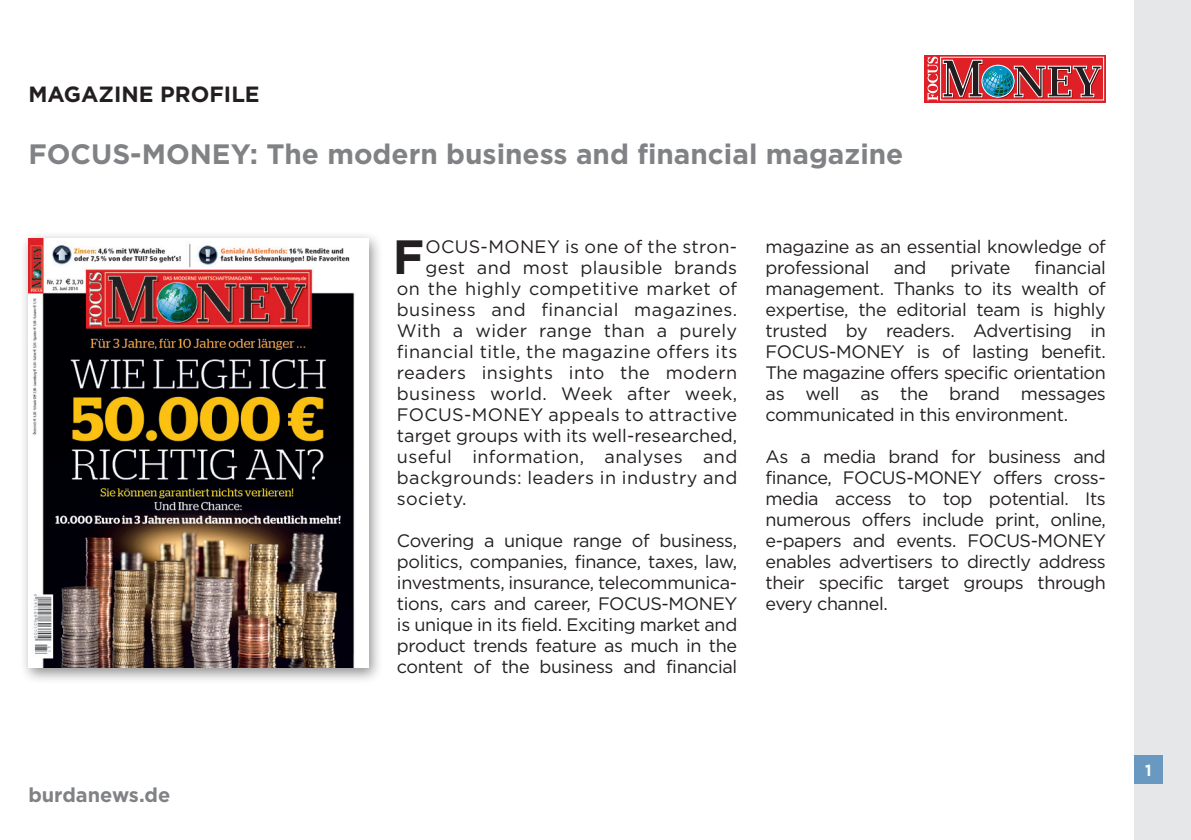
<style>
.page{position:relative;width:1191px;height:840px;background:#fff}
.page>*{position:absolute;margin:0;border:0;box-sizing:border-box;transform-origin:0 0}
.t1{font:700 48px "Gotham";color:#231f20}
.t2{font:700 28px "Gotham";color:#808285}
.t3{font:700 22px "Gotham";color:#231f20}
.t4{font:700 20px "Gotham";color:#808285}
.t5{font:18px/21px "Gotham";letter-spacing:.02em;color:#231f20;text-align:justify}
.t6{font:18px/21px "Gotham";letter-spacing:-.02em;color:#231f20}
.t7{font:18px "Gotham";color:#231f20}
.t8{font:18px "Gotham";letter-spacing:-.025em;color:#231f20}
.FT{font:700 16px "Gotham";color:#fff;scale:.95 1}
</style>
<div class="page">
<div style="left:1134px;top:0;width:57px;height:839px;background:#e6e7e9"></div>
<div style="left:1134px;top:754px;width:28px;height:28px;background:#6999c1"></div>
<div style="left:924px;top:55px;width:182px;height:47px;background:linear-gradient(to bottom,#e12d34,#e12b32)"></div>
<img style="left:927px;top:56px;width:177px;height:45px">
<div style="left:981px;top:65px;width:33px;height:33px;border:1px solid #fff;border-radius:50%"></div>
<div style="left:20px;top:231px;width:364px;height:453px;background:#231f20;opacity:.5"></div>
<img style="left:28px;top:238px;width:340px;height:429px">
<p class="t3" style="left:28px;top:80px;width:233px">MAGAZINE PROFILE</p>
<p class="t2" style="left:28px;top:136px;width:876px">FOCUS-MONEY: The modern business and financial magazine</p>
<p class="t4" style="left:28px;top:781px;width:143px">burdanews.de</p>
<p class="t1" style="left:393px;top:225px;width:33px">F</p>
<p class="t5" style="left:425px;top:235px;width:313px">OCUS-MONEY is one of the stron-</p>
<p class="t5" style="left:425px;top:256px;width:313px">gest and most plausible brands</p>
<p class="t5" style="left:397px;top:277px;width:342px">on the highly competitive market of</p>
<p class="t5" style="left:397px;top:298px;width:342px">business and financial magazines.</p>
<p class="t5" style="left:397px;top:319px;width:342px">With a wider range than a purely</p>
<p class="t5" style="left:397px;top:340px;width:342px">financial title, the magazine offers its</p>
<p class="t5" style="left:397px;top:361px;width:342px">readers insights into the modern</p>
<p class="t5" style="left:397px;top:382px;width:342px">business world. Week after week,</p>
<p class="t5" style="left:397px;top:403px;width:342px">FOCUS-MONEY appeals to attractive</p>
<p class="t7" style="left:397px;top:424px;width:342px">target groups with its well-researched,</p>
<p class="t5" style="left:397px;top:445px;width:342px">useful information, analyses and</p>
<p class="t5" style="left:397px;top:466px;width:342px">backgrounds: leaders in industry and</p>
<p class="t5" style="left:397px;top:487px;width:71px">society.</p>
<p class="t5" style="left:397px;top:529px;width:342px">Covering a unique range of business, politics, companies, finance, taxes, law, investments, insurance, telecommunica&shy;tions, cars and career, FOCUS-MONEY is unique in its field. Exciting market and product trends feature as much in the content of the business and financial</p>
<p class="t6" style="left:765px;top:235px;width:342px">magazine as an essential knowledge of professional</p>
<p class="t5" style="left:765px;top:256px;width:342px;text-indent:269px">financial management. Thanks to its wealth of expertise, the editorial team is highly trusted by readers. Advertising in FOCUS-MONEY is of lasting benefit.<br>The magazine offers specific orientation as well as the brand messages communicated in this environment.</p>
<p class="t5" style="left:765px;top:445px;width:342px">As a media brand for business and finance, FOCUS-MONEY offers cross&shy;media access to top potential. Its numerous offers include print, online, e-papers and events. FOCUS-MONEY enables advertisers to directly address their specific target groups through every channel.</p>
<p class="t5" style="left:893px;top:256px;width:34px">and</p>
<p class="t8" style="left:950px;top:256px;width:61px">private</p>
<p class="FT" style="left:1145px;top:759px;width:8px">1</p>
</div>
